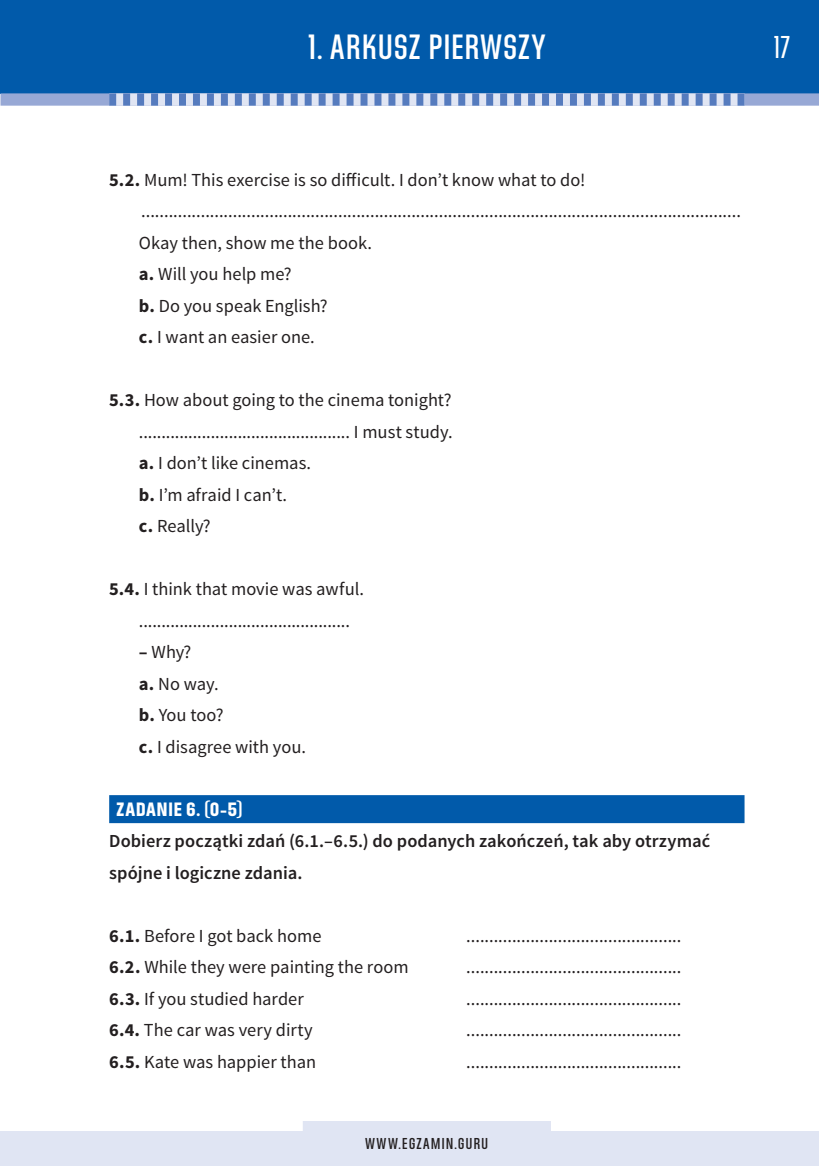
<style>
.page{position:relative;width:819px;height:1166px;background:#fff}
.page>*{position:absolute;margin:0;border:0;box-sizing:border-box;transform-origin:0 0}
.t1{font:500 35px "Directors Gothic 250";letter-spacing:.025em;color:#fff}
.t2{font:31.5px "Directors Gothic 250";color:#fff}
.zadanie_numer{font:700 19.25px "Directors Gothic 250";letter-spacing:.03em;color:#fff}
.tekst_bez_wciecia_pu{font:18.38px "Source Sans Pro";color:#231f20}
.zadanie_tekst_z_punk{font:18.38px "Source Sans Pro";color:#231f20}
.zadanie_tresc{font:600 18.38px/31.5px "Source Sans Pro";color:#231f20}
.t3{font:500 15.75px "Directors Gothic 250";letter-spacing:.065em;color:#231f20}
.s1{font-weight:700}
</style>
<div class="page">
<div style="left:0;top:0;width:819px;height:94px;background:#015aaa"></div>
<div style="left:0;top:93px;width:819px;height:13px;background:#97a8d5"></div>
<div style="left:0;top:1131px;width:819px;height:35px;background:#e0e5f3"></div>
<div style="left:303px;top:1121px;width:248px;height:12px;background:#e0e5f3"></div>
<svg style="left:109px;top:93px;width:635px;height:13px;background:#9aafd8"></svg>
<div style="left:109px;top:795px;width:635px;height:28px;background:#015aaa"></div>
<h1 class="t1" style="left:308px;top:28px;width:151px">1. ARKUSZ PIERW</h1>
<h1 class="t1" style="left:503px;top:28px;width:30px">SZY</h1>
<h2 class="t2" style="left:773px;top:30px;width:18px">17</h2>
<p class="tekst_bez_wciecia_pu" style="left:109px;top:168px;width:477px"><span class="s1">5.2.</span> Mum! This exercise is so difficult. I don’t know what to do!</p>
<p class="zadanie_tekst_z_punk" style="left:141px;top:200px;width:601px">...................................................................................................................................</p>
<p class="zadanie_tekst_z_punk" style="left:139px;top:231px;width:234px">Okay then, show me the book.</p>
<p class="zadanie_tekst_z_punk" style="left:139px;top:263px;width:154px"><span class="s1">a.</span> Will you help me?</p>
<p class="zadanie_tekst_z_punk" style="left:139px;top:294px;width:190px"><span class="s1">b.</span> Do you speak English?</p>
<p class="zadanie_tekst_z_punk" style="left:139px;top:326px;width:177px"><span class="s1">c.</span> I want an easier one.</p>
<p class="tekst_bez_wciecia_pu" style="left:109px;top:389px;width:344px"><span class="s1">5.3.</span> How about going to the cinema tonight?</p>
<p class="zadanie_tekst_z_punk" style="left:139px;top:420px;width:315px">............................................... I must study.</p>
<p class="zadanie_tekst_z_punk" style="left:139px;top:452px;width:174px"><span class="s1">a.</span> I don’t like cinemas.</p>
<p class="zadanie_tekst_z_punk" style="left:139px;top:483px;width:150px"><span class="s1">b.</span> I’m afraid I can’t.</p>
<p class="zadanie_tekst_z_punk" style="left:139px;top:515px;width:73px"><span class="s1">c.</span> Really?</p>
<p class="tekst_bez_wciecia_pu" style="left:109px;top:578px;width:256px"><span class="s1">5.4.</span> I think that movie was awful.</p>
<p class="zadanie_tekst_z_punk" style="left:139px;top:609px;width:212px">...............................................</p>
<p class="zadanie_tekst_z_punk" style="left:139px;top:641px;width:54px"><span class="s1">–</span> Why?</p>
<p class="zadanie_tekst_z_punk" style="left:139px;top:672px;width:81px"><span class="s1">a.</span> No way.</p>
<p class="zadanie_tekst_z_punk" style="left:139px;top:704px;width:86px"><span class="s1">b.</span> You too?</p>
<p class="zadanie_tekst_z_punk" style="left:139px;top:735px;width:169px"><span class="s1">c.</span> I disagree with you.</p>
<p class="zadanie_numer" style="left:117px;top:799px;width:127px">ZADANIE 6. (0-5)</p>
<p class="zadanie_tresc" style="left:109px;top:826px;width:602px">Dobierz początki zdań (6.1.–6.5.) do podanych zakończeń, tak aby otrzymać spójne i logiczne zdania.</p>
<p class="tekst_bez_wciecia_pu" style="left:109px;top:924px;width:214px"><span class="s1">6.1.</span> Before I got back home</p>
<p class="tekst_bez_wciecia_pu" style="left:466px;top:924px;width:217px">...............................................</p>
<p class="tekst_bez_wciecia_pu" style="left:109px;top:956px;width:301px"><span class="s1">6.2.</span> While they were painting the room</p>
<p class="tekst_bez_wciecia_pu" style="left:466px;top:956px;width:217px">...............................................</p>
<p class="tekst_bez_wciecia_pu" style="left:109px;top:987px;width:196px"><span class="s1">6.3.</span> If you studied harder</p>
<p class="tekst_bez_wciecia_pu" style="left:466px;top:987px;width:217px">...............................................</p>
<p class="tekst_bez_wciecia_pu" style="left:109px;top:1019px;width:205px"><span class="s1">6.4.</span> The car was very dirty</p>
<p class="tekst_bez_wciecia_pu" style="left:466px;top:1019px;width:217px">...............................................</p>
<p class="tekst_bez_wciecia_pu" style="left:109px;top:1050px;width:208px"><span class="s1">6.5.</span> Kate was happier than</p>
<p class="tekst_bez_wciecia_pu" style="left:466px;top:1050px;width:217px">...............................................</p>
<p class="t3" style="left:365px;top:1134px;width:125px">WWW.EGZAMIN.GURU</p>
</div>
